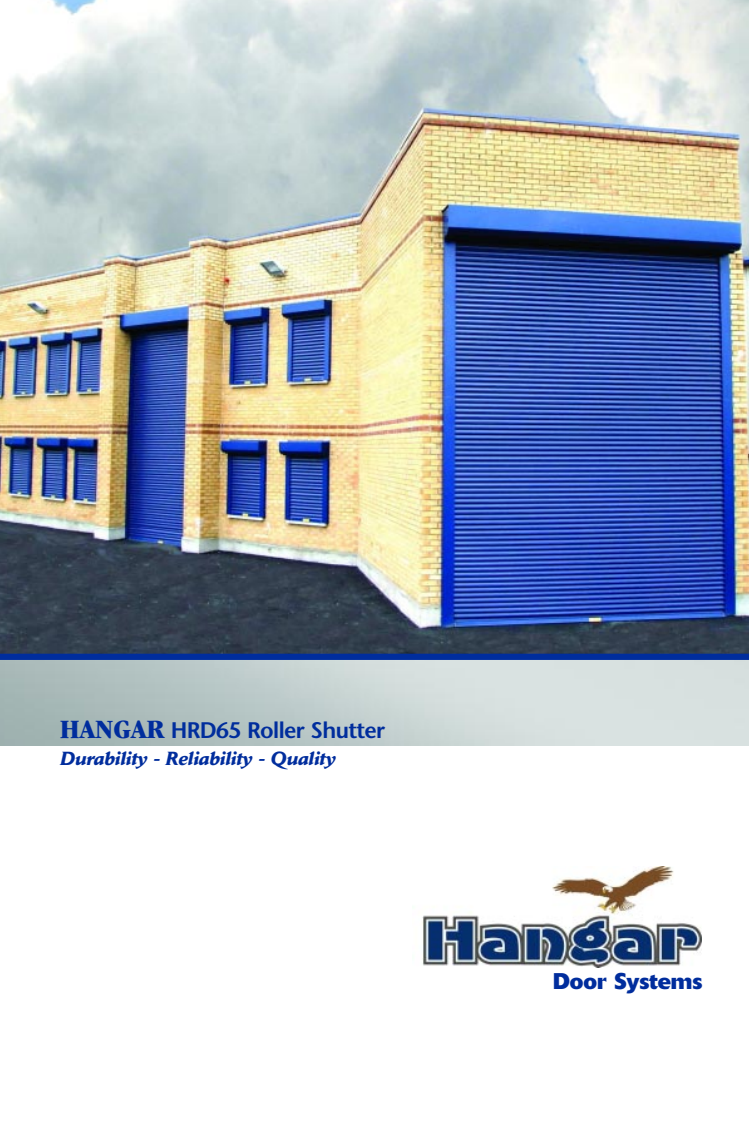
<style>
.page{position:relative;width:749px;height:1130px;background:#fff}
.page>*{position:absolute;margin:0;border:0;box-sizing:border-box;transform-origin:0 0}
.t1{font:600 22.5px "Stone Sans";letter-spacing:-.03em;color:#002d9d}
.t2{font:700 22.5px "Delta";color:#002d9d}
.t3{font:italic 700 18.75px "Daily News";color:#002d9d}
.s1{font-family:"Garamond IT Cby BT";font-weight:700;font-stretch:condensed;font-size:27.5px}
</style>
<div class="page">
<img style="left:0;top:0;width:748px;height:653px">
<img style="left:422px;top:866px;width:279px;height:101px">
<div style="left:0;top:653px;width:748px;height:7px;background:#002d9d"></div>
<p class="t1" style="left:60px;top:721px;width:327px"><span class="s1">HANGAR</span> HRD65 Roller Shutter</p>
<p class="t3" style="left:60px;top:751px;width:277px">Durability - Reliability - Quality</p>
<p class="t2" style="left:553px;top:973px;width:151px">Door Systems</p>
</div>
